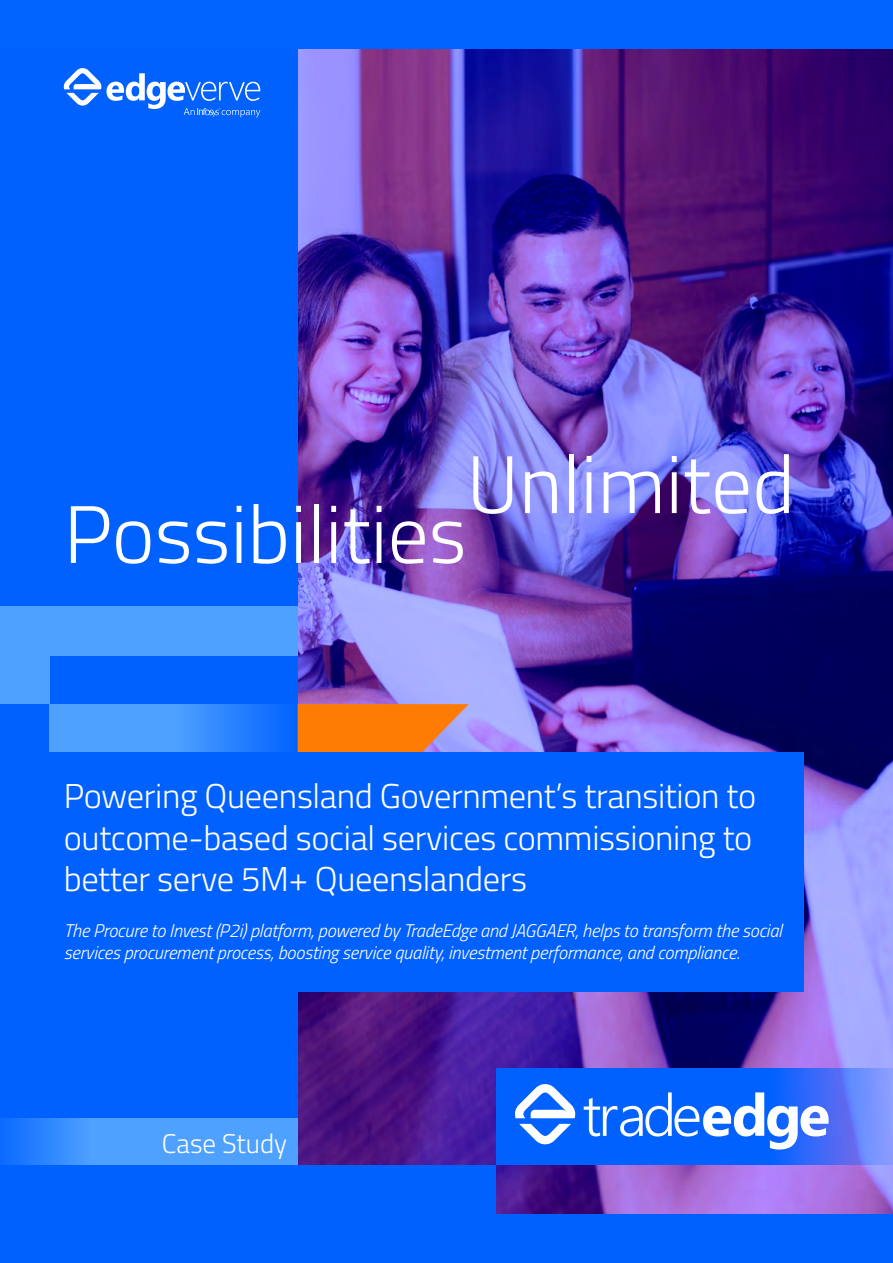
<style>
.page{position:relative;width:893px;height:1263px;background:#fff}
.page>*{position:absolute;margin:0;border:0;box-sizing:border-box;transform-origin:0 0}
.t1{font:300 81.6px "Titillium Web";color:#fff}
.t2{font:300 34.5px/41.4px "Titillium Web";letter-spacing:-.01em;color:#fff;text-align:justify}
.t3{font:300 27px "Titillium Web";color:#fff}
.t4{font:italic 300 18.45px/22px "Titillium Web";letter-spacing:-.01em;color:#fff}
</style>
<div class="page">
<img style="left:298px;top:48px;width:595px;height:1166px">
<div style="left:0;top:0;width:298px;height:1263px;background:#0061ff"></div>
<svg style="left:1px;top:1118px;width:297px;height:47px;background:#4498ff"></svg>
<svg style="left:496px;top:1068px;width:397px;height:97px;background:#236cfd"></svg>
<div style="left:0;top:1165px;width:496px;height:49px;background:#0061ff"></div>
<div style="left:0;top:1214px;width:893px;height:49px;background:#0061ff"></div>
<div style="left:0;top:0;width:893px;height:48px;background:#0062ff"></div>
<svg style="left:63px;top:68px;width:197px;height:49px"></svg>
<div style="left:0;top:606px;width:298px;height:50px;background:#4fa1ff"></div>
<div style="left:0;top:656px;width:50px;height:48px;background:#4fa1ff"></div>
<svg style="left:50px;top:704px;width:248px;height:48px;background:#3b91ff"></svg>
<svg style="left:298px;top:704px;width:171px;height:49px;background:#ec802b"></svg>
<div style="left:0;top:753px;width:804px;height:239px;background:#0061ff"></div>
<svg style="left:584px;top:1092px;width:245px;height:57px"></svg>
<svg style="left:519px;top:1124px;width:52px;height:21px"></svg>
<svg style="left:514px;top:1083px;width:62px;height:35px"></svg>
<h1 class="t1" style="left:64px;top:475px;width:404px">Possibilities</h1>
<h1 class="t1" style="left:467px;top:425px;width:330px">Unlimited</h1>
<h2 class="t2" style="left:64px;top:774px;width:694px">Powering Queensland Government’s transition to outcome-based social services commissioning to better serve 5M+ Queenslanders</h2>
<p class="t4" style="left:64px;top:918px;width:720px">The Procure to Invest (P2i) platform, powered by TradeEdge and JAGGAER, helps to transform the social services procurement process, boosting service quality, investment performance, and compliance.</p>
<h3 class="t3" style="left:162px;top:1124px;width:127px">Case Study</h3>
</div>
